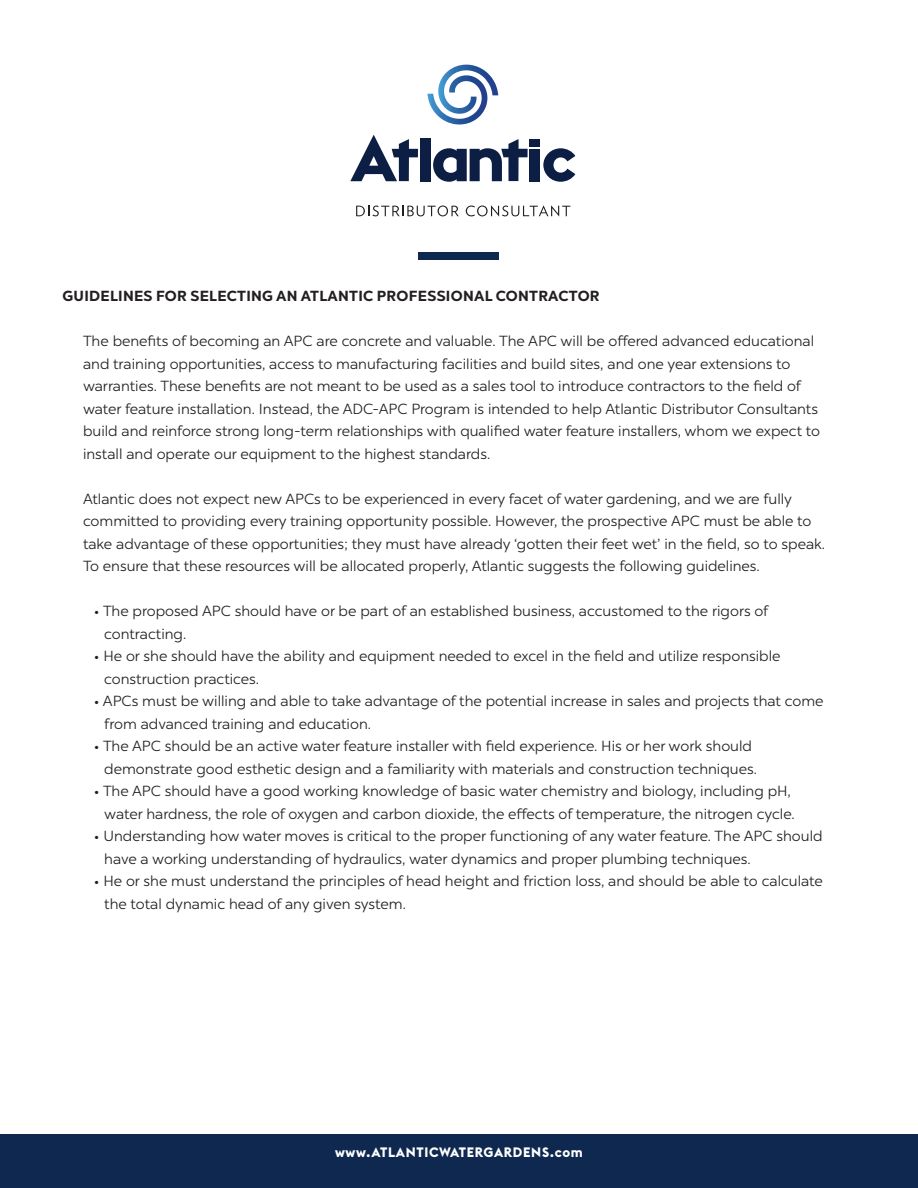
<style>
.page{position:relative;width:918px;height:1188px;background:#fff}
.page>*{position:absolute;margin:0;border:0;box-sizing:border-box;transform-origin:0 0}
.t1{font:14.7px/22.5px "Chronica Pro";color:#231f20}
.t2{font:700 14.7px "Chronica Pro";letter-spacing:.02em;color:#231f20}
.t3{font:700 13.5px "Euclid Flex";letter-spacing:.05em;color:#fff}
</style>
<div class="page">
<div style="left:418px;top:252px;width:82px;height:8px;background:#0f2850"></div>
<div style="left:420px;top:138px;width:10px;height:43px;background:#0c1e44"></div>
<svg style="left:543px;top:148px;width:32px;height:34px"></svg>
<div style="left:530px;top:149px;width:10px;height:32px;background:#0c1e44"></div>
<div style="left:530px;top:139px;width:10px;height:8px;background:#0c1e44"></div>
<svg style="left:350px;top:135px;width:68px;height:46px"></svg>
<svg style="left:433px;top:139px;width:95px;height:43px"></svg>
<svg style="left:427px;top:65px;width:71px;height:60px"></svg>
<svg style="left:356px;top:206px;width:103px;height:10px"></svg>
<svg style="left:466px;top:205px;width:104px;height:11px"></svg>
<div style="left:0;top:1135px;width:918px;height:53px;background:#0f2850"></div>
<p class="t2" style="left:62px;top:287px;width:539px">GUIDELINES FOR SELECTING AN ATLANTIC PROFESSIONAL CONTRACTOR</p>
<p class="t1" style="left:83px;top:330px;width:739px">The benefits of becoming an APC are concrete and valuable. The APC will be offered advanced educational and training opportunities, access to manufacturing facilities and build sites, and one year extensions to warranties. These benefits are not meant to be used as a sales tool to introduce contractors to the field of water feature installation. Instead, the ADC-APC Program is intended to help Atlantic Distributor Consultants build and reinforce strong long-term relationships with qualified water feature installers, whom we expect to install and operate our equipment to the highest standards.</p>
<p class="t1" style="left:83px;top:488px;width:744px">Atlantic does not expect new APCs to be experienced in every facet of water gardening, and we are fully committed to providing every training opportunity possible. However, the prospective APC must be able to take advantage of these opportunities; they must have already ‘gotten their feet wet’ in the field, so to speak.<br>To ensure that these resources will be allocated properly, Atlantic suggests the following guidelines.</p>
<p class="t1" style="left:104px;top:600px;width:666px;text-indent:-10px">• The proposed APC should have or be part of an established business, accustomed to the rigors of contracting.</p>
<p class="t1" style="left:104px;top:645px;width:678px;text-indent:-10px">• He or she should have the ability and equipment needed to excel in the field and utilize responsible construction practices.</p>
<p class="t1" style="left:104px;top:690px;width:721px;text-indent:-10px">• APCs must be willing and able to take advantage of the potential increase in sales and projects that come from advanced training and education.</p>
<p class="t1" style="left:104px;top:735px;width:654px;text-indent:-10px">• The APC should be an active water feature installer with field experience. His or her work should demonstrate good esthetic design and a familiarity with materials and construction techniques.</p>
<p class="t1" style="left:94px;top:780px;width:702px;text-align:right">• The APC should have a good working knowledge of basic water chemistry and biology, including pH, water hardness, the role of oxygen and carbon dioxide, the effects of temperature, the nitrogen cycle.</p>
<p class="t1" style="left:104px;top:825px;width:720px;text-indent:-10px">• Understanding how water moves is critical to the proper functioning of any water feature. The APC should have a working understanding of hydraulics, water dynamics and proper plumbing techniques.</p>
<p class="t1" style="left:104px;top:870px;width:720px;text-indent:-10px">• He or she must understand the principles of head height and friction loss, and should be able to calculate the total dynamic head of any given system.</p>
<p class="t3" style="left:335px;top:1145px;width:249px">www.ATLANTICWATERGARDENS.com</p>
</div>
